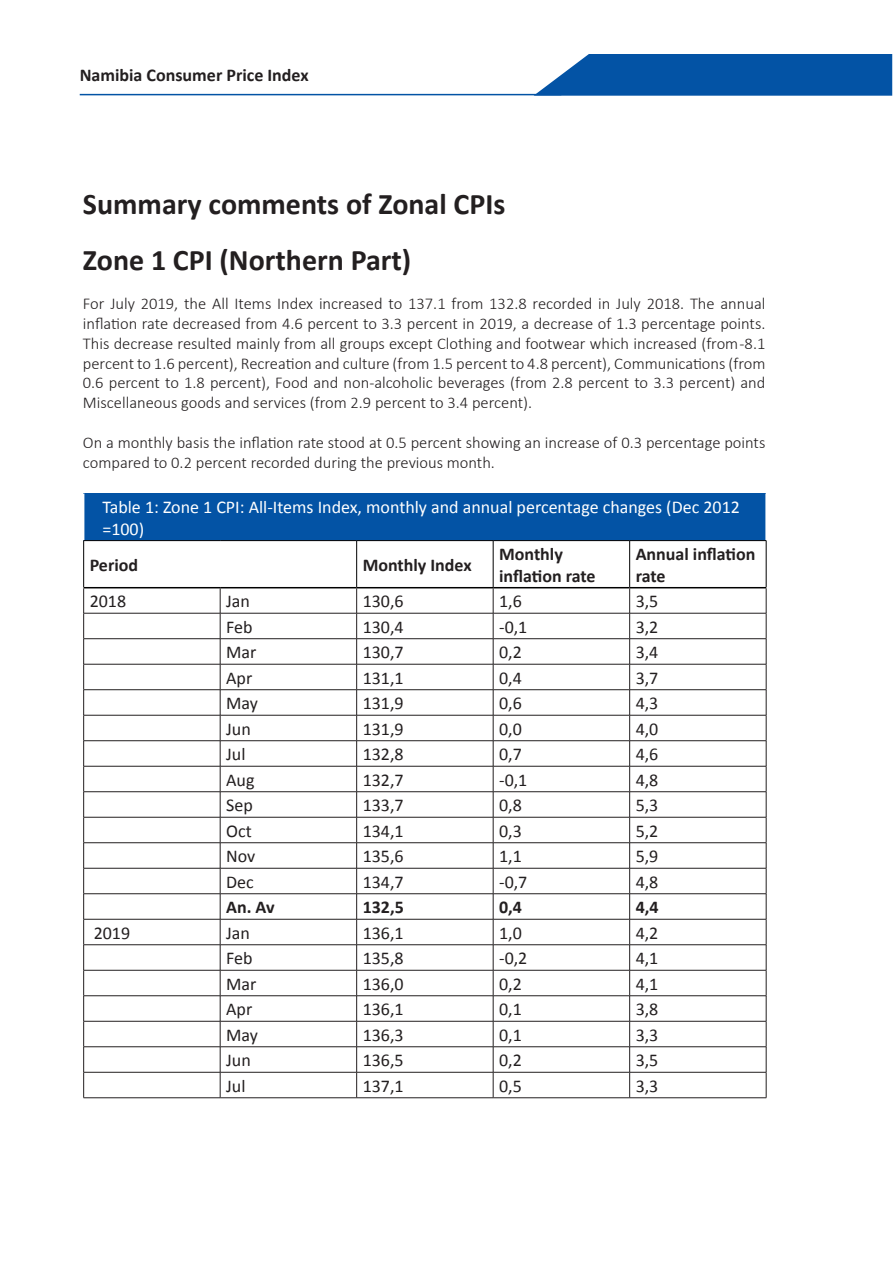
<style>
.page{position:relative;width:893px;height:1263px;background:#fff}
.page>*{position:absolute;margin:0;border:0;box-sizing:border-box;transform-origin:0 0}
.t1{font:700 30px "Calibri";color:#231f20}
.t2{font:18px "Calibri";color:#231f20}
.t3{font:700 18px/21.6px "Calibri";color:#231f20}
.t4{font:18px/21.6px "Calibri";color:#fff}
.t5{font:300 16.5px/19.8px "Calibri";color:#231f20;text-align:justify}
</style>
<div class="page">
<svg style="left:534px;top:54px;width:358px;height:42px;background:#1761ac"></svg>
<hr style="left:80px;top:94px;width:481px;height:1px;background:#0353a5">
<div style="left:84px;top:493px;width:682px;height:48px;background:#0353a5"></div>
<svg style="left:83px;top:541px;width:684px;height:556px"></svg>
<hr style="left:83px;top:1097px;width:137px;height:1px;background:#231f20">
<hr style="left:220px;top:1097px;width:137px;height:1px;background:#231f20">
<hr style="left:357px;top:1097px;width:136px;height:1px;background:#231f20">
<hr style="left:493px;top:1097px;width:137px;height:1px;background:#231f20">
<hr style="left:630px;top:1097px;width:136px;height:1px;background:#231f20">
<hr style="left:765px;top:493px;width:2px;height:47px;background:#fff">
<hr style="left:83px;top:540px;width:137px;height:1px;background:#000">
<hr style="left:83px;top:541px;width:1px;height:46px;background:#000">
<hr style="left:220px;top:540px;width:137px;height:1px;background:#000">
<hr style="left:357px;top:540px;width:136px;height:1px;background:#000">
<hr style="left:356px;top:541px;width:1px;height:46px;background:#000">
<hr style="left:493px;top:540px;width:137px;height:1px;background:#000">
<hr style="left:493px;top:541px;width:1px;height:46px;background:#000">
<hr style="left:630px;top:540px;width:136px;height:1px;background:#000">
<hr style="left:629px;top:541px;width:1px;height:46px;background:#000">
<hr style="left:766px;top:541px;width:1px;height:46px;background:#000">
<hr style="left:83px;top:587px;width:137px;height:1px;background:#000">
<hr style="left:220px;top:587px;width:137px;height:1px;background:#000">
<hr style="left:357px;top:587px;width:136px;height:1px;background:#000">
<hr style="left:493px;top:587px;width:137px;height:1px;background:#000">
<hr style="left:630px;top:587px;width:136px;height:1px;background:#000">
<p class="t3" style="left:80px;top:64px;width:230px">Namibia Consumer Price Index</p>
<p class="t1" style="left:83px;top:185px;width:424px">Summary comments of Zonal CPIs</p>
<p class="t1" style="left:83px;top:241px;width:330px">Zone 1 CPI (Northern Part)</p>
<p class="t5" style="left:83px;top:294px;width:684px">For July 2019, the All Items Index increased to 137.1 from 132.8 recorded in July 2018. The annual inflation rate decreased from 4.6 percent to 3.3 percent in 2019, a decrease of 1.3 percentage points.<br>This decrease resulted mainly from all groups except Clothing and footwear which increased (from -8.1 percent to 1.6 percent), Recreation and culture (from 1.5 percent to 4.8 percent), Communications (from 0.6 percent to 1.8 percent), Food and non-alcoholic beverages (from 2.8 percent to 3.3 percent) and Miscellaneous goods and services (from 2.9 percent to 3.4 percent).</p>
<p class="t5" style="left:83px;top:432px;width:684px">On a monthly basis the inflation rate stood at 0.5 percent showing an increase of 0.3 percentage points compared to 0.2 percent recorded during the previous month.</p>
<p class="t4" style="left:102px;top:495px;width:639px">Table 1: Zone 1 CPI: All-Items Index, monthly and annual percentage changes (Dec 2012 =100)</p>
<p class="t3" style="left:90px;top:553px;width:50px">Period</p>
<p class="t3" style="left:363px;top:553px;width:110px">Monthly Index</p>
<p class="t3" style="left:499px;top:542px;width:98px">Monthly inflation rate</p>
<p class="t3" style="left:636px;top:542px;width:121px">Annual inflation rate</p>
<p class="t2" style="left:90px;top:590px;width:38px">2018</p>
<p class="t2" style="left:226px;top:590px;width:25px">Jan</p>
<p class="t2" style="left:363px;top:590px;width:43px">130,6</p>
<p class="t2" style="left:499px;top:590px;width:24px">1,6</p>
<p class="t2" style="left:636px;top:590px;width:24px">3,5</p>
<p class="t2" style="left:226px;top:616px;width:28px">Feb</p>
<p class="t2" style="left:363px;top:616px;width:43px">130,4</p>
<p class="t2" style="left:499px;top:616px;width:30px">-0,1</p>
<p class="t2" style="left:636px;top:616px;width:24px">3,2</p>
<p class="t2" style="left:226px;top:641px;width:32px">Mar</p>
<p class="t2" style="left:363px;top:641px;width:43px">130,7</p>
<p class="t2" style="left:499px;top:641px;width:24px">0,2</p>
<p class="t2" style="left:636px;top:641px;width:24px">3,4</p>
<p class="t2" style="left:226px;top:667px;width:28px">Apr</p>
<p class="t2" style="left:363px;top:667px;width:43px">131,1</p>
<p class="t2" style="left:499px;top:667px;width:24px">0,4</p>
<p class="t2" style="left:636px;top:667px;width:24px">3,7</p>
<p class="t2" style="left:226px;top:692px;width:33px">May</p>
<p class="t2" style="left:363px;top:692px;width:43px">131,9</p>
<p class="t2" style="left:499px;top:692px;width:24px">0,6</p>
<p class="t2" style="left:636px;top:692px;width:24px">4,3</p>
<p class="t2" style="left:226px;top:718px;width:26px">Jun</p>
<p class="t2" style="left:363px;top:718px;width:43px">131,9</p>
<p class="t2" style="left:499px;top:718px;width:24px">0,0</p>
<p class="t2" style="left:636px;top:718px;width:24px">4,0</p>
<p class="t2" style="left:226px;top:743px;width:21px">Jul</p>
<p class="t2" style="left:363px;top:743px;width:43px">132,8</p>
<p class="t2" style="left:499px;top:743px;width:24px">0,7</p>
<p class="t2" style="left:636px;top:743px;width:24px">4,6</p>
<p class="t2" style="left:226px;top:769px;width:30px">Aug</p>
<p class="t2" style="left:363px;top:769px;width:43px">132,7</p>
<p class="t2" style="left:499px;top:769px;width:30px">-0,1</p>
<p class="t2" style="left:636px;top:769px;width:24px">4,8</p>
<p class="t2" style="left:226px;top:794px;width:28px">Sep</p>
<p class="t2" style="left:363px;top:794px;width:43px">133,7</p>
<p class="t2" style="left:499px;top:794px;width:24px">0,8</p>
<p class="t2" style="left:636px;top:794px;width:24px">5,3</p>
<p class="t2" style="left:226px;top:820px;width:27px">Oct</p>
<p class="t2" style="left:363px;top:820px;width:43px">134,1</p>
<p class="t2" style="left:499px;top:820px;width:24px">0,3</p>
<p class="t2" style="left:636px;top:820px;width:24px">5,2</p>
<p class="t2" style="left:226px;top:845px;width:31px">Nov</p>
<p class="t2" style="left:363px;top:845px;width:43px">135,6</p>
<p class="t2" style="left:499px;top:845px;width:24px">1,1</p>
<p class="t2" style="left:636px;top:845px;width:24px">5,9</p>
<p class="t2" style="left:226px;top:871px;width:29px">Dec</p>
<p class="t2" style="left:363px;top:871px;width:43px">134,7</p>
<p class="t2" style="left:499px;top:871px;width:30px">-0,7</p>
<p class="t2" style="left:636px;top:871px;width:24px">4,8</p>
<p class="t3" style="left:226px;top:896px;width:50px">An. Av</p>
<p class="t3" style="left:363px;top:896px;width:43px">132,5</p>
<p class="t3" style="left:499px;top:896px;width:24px">0,4</p>
<p class="t3" style="left:636px;top:896px;width:24px">4,4</p>
<p class="t2" style="left:94px;top:922px;width:38px">2019</p>
<p class="t2" style="left:226px;top:922px;width:25px">Jan</p>
<p class="t2" style="left:363px;top:922px;width:43px">136,1</p>
<p class="t2" style="left:499px;top:922px;width:24px">1,0</p>
<p class="t2" style="left:636px;top:922px;width:24px">4,2</p>
<p class="t2" style="left:226px;top:947px;width:28px">Feb</p>
<p class="t2" style="left:363px;top:947px;width:43px">135,8</p>
<p class="t2" style="left:499px;top:947px;width:30px">-0,2</p>
<p class="t2" style="left:636px;top:947px;width:24px">4,1</p>
<p class="t2" style="left:226px;top:973px;width:32px">Mar</p>
<p class="t2" style="left:363px;top:973px;width:43px">136,0</p>
<p class="t2" style="left:499px;top:973px;width:24px">0,2</p>
<p class="t2" style="left:636px;top:973px;width:24px">4,1</p>
<p class="t2" style="left:226px;top:998px;width:28px">Apr</p>
<p class="t2" style="left:363px;top:998px;width:43px">136,1</p>
<p class="t2" style="left:499px;top:998px;width:24px">0,1</p>
<p class="t2" style="left:636px;top:998px;width:24px">3,8</p>
<p class="t2" style="left:226px;top:1024px;width:33px">May</p>
<p class="t2" style="left:363px;top:1024px;width:43px">136,3</p>
<p class="t2" style="left:499px;top:1024px;width:24px">0,1</p>
<p class="t2" style="left:636px;top:1024px;width:24px">3,3</p>
<p class="t2" style="left:226px;top:1049px;width:26px">Jun</p>
<p class="t2" style="left:363px;top:1049px;width:43px">136,5</p>
<p class="t2" style="left:499px;top:1049px;width:24px">0,2</p>
<p class="t2" style="left:636px;top:1049px;width:24px">3,5</p>
<p class="t2" style="left:226px;top:1075px;width:21px">Jul</p>
<p class="t2" style="left:363px;top:1075px;width:43px">137,1</p>
<p class="t2" style="left:499px;top:1075px;width:24px">0,5</p>
<p class="t2" style="left:636px;top:1075px;width:24px">3,3</p>
</div>
